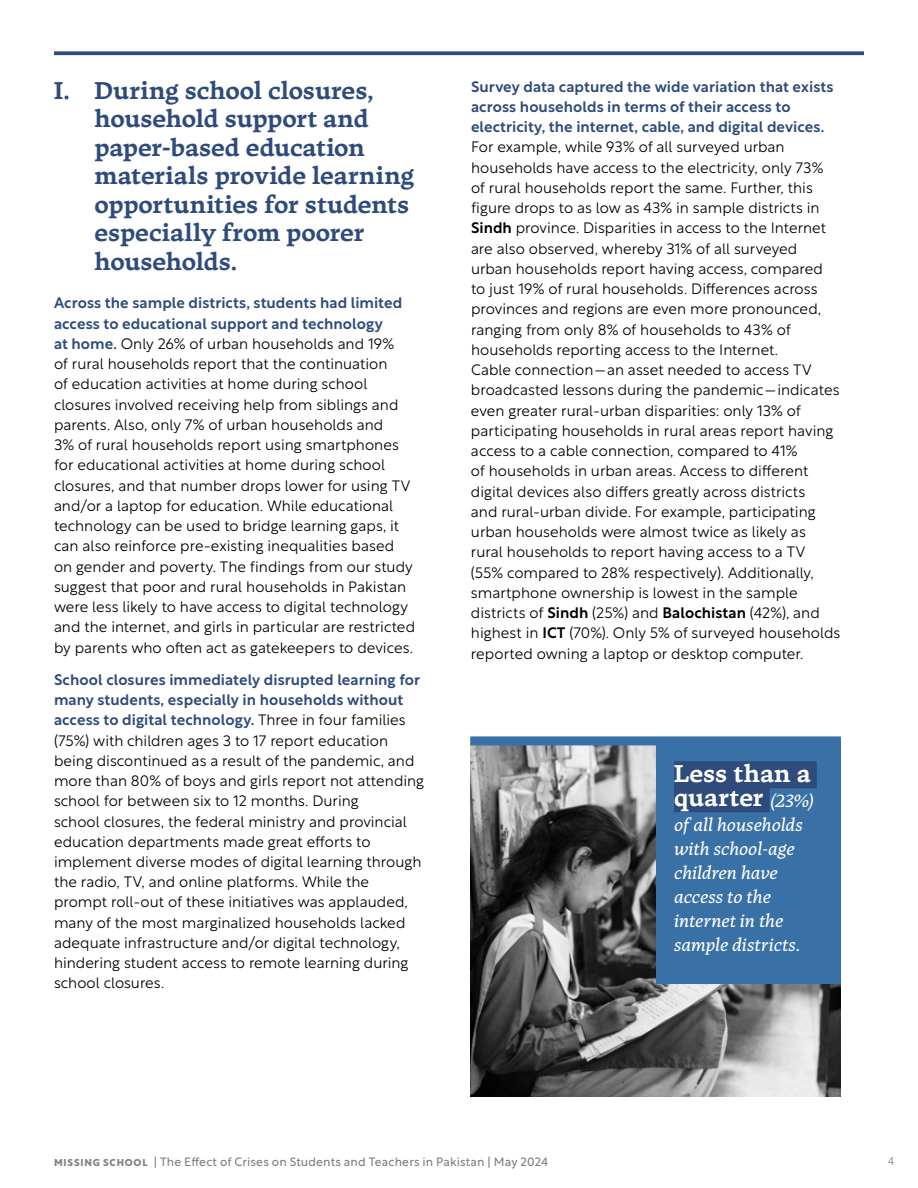
<style>
.page{position:relative;width:918px;height:1188px;background:#fff}
.page>*{position:absolute;margin:0;border:0;box-sizing:border-box;transform-origin:0 0}
.t1{font:700 24px/28.5px "Tuna";letter-spacing:-.005em;color:#2e4b7b}
.t2{font:700 24px/24px "Tuna";color:#fff}
.t3{font:italic 18px/24px "Tuna";color:#fff}
.t4{font:300 15px/20.2px "Rustica";color:#000}
.t5{font:500 15px/20.2px "Rustica";letter-spacing:.005em;color:#2e4b7b}
.t6{font:12px "Rustica";letter-spacing:.015em;color:#808285}
.t7{font:300 11.25px "Rustica";color:#808285}
.s1{font-weight:500;color:#2e4b7b}
.s2{font-weight:500}
.s3{font-weight:400;font-style:italic;font-size:18px}
.s4{font-weight:700;font-size:9.75px}
</style>
<div class="page">
<img style="left:470px;top:737px;width:371px;height:360px">
<div style="left:656px;top:737px;width:185px;height:246px;background:#3970a5"></div>
<div style="left:674px;top:761px;width:143px;height:27px;background:#2e4b7b"></div>
<div style="left:674px;top:785px;width:96px;height:27px;background:#2e4b7b"></div>
<div style="left:475px;top:736px;width:361px;height:9px;background:#3970a5"></div>
<svg style="left:54px;top:51px;width:810px;height:4px;background:#415b87"></svg>
<h1 class="t1" style="left:94px;top:76px;width:321px;text-indent:-40px">I. During school closures, household support and paper-based education materials provide learning opportunities for students especially from poorer households.</h1>
<p class="t4" style="left:54px;top:291px;width:363px"><span class="s1">Across the sample districts, students had limited access to educational support and technology<br>at home.</span> Only 26% of urban households and 19%<br>of rural households report that the continuation<br>of education activities at home during school closures involved receiving help from siblings and parents. Also, only 7% of urban households and<br>3% of rural households report using smartphones for educational activities at home during school closures, and that number drops lower for using TV and/or a laptop for education. While educational technology can be used to bridge learning gaps, it can also reinforce pre-existing inequalities based on gender and poverty. The findings from our study suggest that poor and rural households in Pakistan were less likely to have access to digital technology and the internet, and girls in particular are restricted by parents who often act as gatekeepers to devices.</p>
<p class="t4" style="left:54px;top:668px;width:372px"><span class="s1">School closures immediately disrupted learning for many students, especially in households without access to digital technology.</span> Three in four families (75%) with children ages 3 to 17 report education being discontinued as a result of the pandemic, and more than 80% of boys and girls report not attending school for between six to 12 months. During<br>school closures, the federal ministry and provincial education departments made great efforts to implement diverse modes of digital learning through the radio, TV, and online platforms. While the prompt roll-out of these initiatives was applauded, many of the most marginalized households lacked adequate infrastructure and/or digital technology, hindering student access to remote learning during school closures.</p>
<p class="t5" style="left:471px;top:75px;width:364px">Survey data captured the wide variation that exists across households in terms of their access to electricity, the internet, cable, and digital devices.</p>
<p class="t4" style="left:471px;top:135px;width:371px">For example, while 93% of all surveyed urban households have access to the electricity, only 73% of rural households report the same. Further, this figure drops to as low as 43% in sample districts in <span class="s2">Sindh</span> province. Disparities in access to the Internet are also observed, whereby 31% of all surveyed urban households report having access, compared to just 19% of rural households. Differences across provinces and regions are even more pronounced, ranging from only 8% of households to 43% of households reporting access to the Internet.<br>Cable connection–an asset needed to access TV broadcasted lessons during the pandemic–indicates even greater rural-urban disparities: only 13% of participating households in rural areas report having access to a cable connection, compared to 41%<br>of households in urban areas. Access to different digital devices also differs greatly across districts<br>and rural-urban divide. For example, participating urban households were almost twice as likely as rural households to report having access to a TV (55% compared to 28% respectively). Additionally, smartphone ownership is lowest in the sample districts of <span class="s2">Sindh</span> (25%) and <span class="s2">Balochistan</span> (42%), and highest in <span class="s2">ICT</span> (70%). Only 5% of surveyed households reported owning a laptop or desktop computer.</p>
<h1 class="t2" style="left:674px;top:762px;width:142px">Less than a quarter <span class="s3">(23%)</span></h1>
<p class="t3" style="left:674px;top:813px;width:130px">of all households with school-age children have access to the internet in the sample districts.</p>
<p class="t6" style="left:54px;top:1151px;width:496px"><span class="s4">MISSING SCHOOL</span> | The Effect of Crises on Students and Teachers in Pakistan | May 2024</p>
<p class="t7" style="left:888px;top:1151px;width:8px">4</p>
</div>
